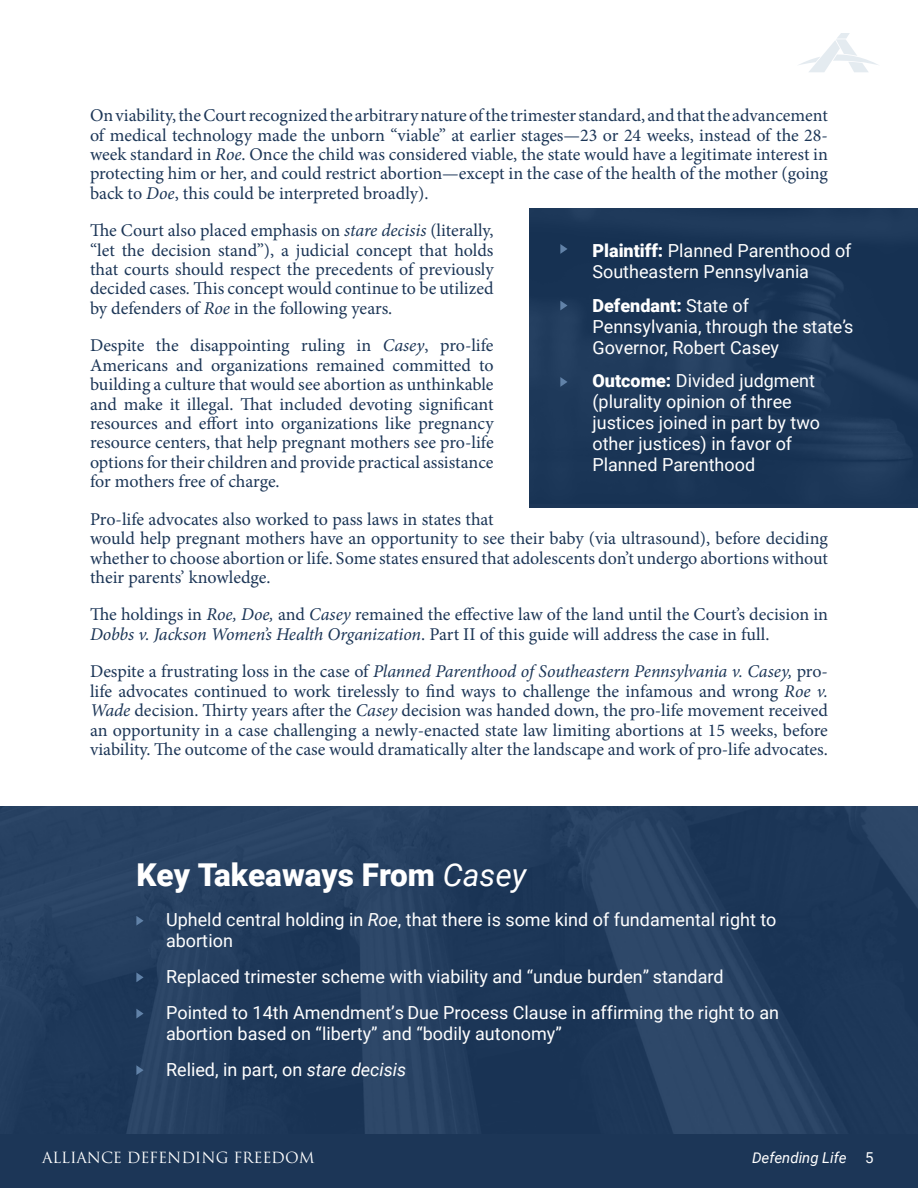
<style>
.page{position:relative;width:918px;height:1188px;background:#fff}
.page>*{position:absolute;margin:0;border:0;box-sizing:border-box;transform-origin:0 0}
.t1{font:900 31.5px "Roboto";color:#fff}
.Body_Text{font:18px/19.5px "Minion Pro";color:#1c3657;text-align:justify}
.t2{font:18px/21px "Roboto";color:#fff}
.t3{font:15px "Trajan Pro 3";letter-spacing:-.01em;color:#fff}
.t4{font:italic 15px "Roboto";color:#fff}
.s1{font-style:italic}
.s2{font-weight:900}
.s3{font-weight:400;font-style:italic}
.s4{font-style:normal}
</style>
<div class="page">
<div style="left:0;top:1134px;width:918px;height:54px;background:#1c3657"></div>
<svg style="left:799px;top:33px;width:79px;height:39px"></svg>
<hr style="left:530px;top:504px;width:388px;height:4px;background:#1c3657">
<div style="left:530px;top:209px;width:388px;height:295px;background:#1b3657"></div>
<svg style="left:560px;top:244px;width:8px;height:10px"></svg>
<svg style="left:560px;top:301px;width:8px;height:9px"></svg>
<svg style="left:560px;top:377px;width:8px;height:10px"></svg>
<img style="left:0;top:806px;width:918px;height:328px">
<svg style="left:136px;top:916px;width:8px;height:10px"></svg>
<svg style="left:136px;top:972px;width:8px;height:10px"></svg>
<svg style="left:136px;top:1009px;width:8px;height:9px"></svg>
<svg style="left:136px;top:1065px;width:8px;height:10px"></svg>
<p class="Body_Text" style="left:90px;top:106px;width:740px">On viability, the Court recognized the arbitrary nature of the trimester standard, and that the advancement of medical technology made the unborn “viable” at earlier stages—23 or 24 weeks, instead of the 28- week standard in <span class="s1">Roe</span>. Once the child was considered viable, the state would have a legitimate interest in protecting him or her, and could restrict abortion—except in the case of the health of the mother (going back to <span class="s1">Doe</span>, this could be interpreted broadly).</p>
<p class="Body_Text" style="left:90px;top:221px;width:405px">The Court also placed emphasis on <span class="s1">stare decisis</span> (literally, “let the decision stand”), a judicial concept that holds that courts should respect the precedents of previously decided cases<span class="s1">.</span> This concept would continue to be utilized by defenders of <span class="s1">Roe</span> in the following years.</p>
<p class="Body_Text" style="left:90px;top:336px;width:405px">Despite the disappointing ruling in <span class="s1">Casey</span>, pro-life Americans and organizations remained committed to building a culture that would see abortion as unthinkable and make it illegal. That included devoting significant resources and effort into organizations like pregnancy resource centers, that help pregnant mothers see pro-life options for their children and provide practical assistance for mothers free of charge.</p>
<p class="Body_Text" style="left:90px;top:509px;width:740px;text-align:left">Pro-life advocates also worked to pass laws in states that<br>would help pregnant mothers have an opportunity to see their baby (via ultrasound), before deciding whether to choose abortion or life. Some states ensured that adolescents don’t undergo abortions without their parents’ knowledge.</p>
<p class="Body_Text" style="left:90px;top:605px;width:740px">The holdings in <span class="s1">Roe, Doe,</span> and <span class="s1">Casey</span> remained the effective law of the land until the Court’s decision in<br><span class="s1">Dobbs v. Jackson Women’s Health Organization</span>. Part II of this guide will address the case in full.</p>
<p class="Body_Text" style="left:90px;top:662px;width:740px">Despite a frustrating loss in the case of <span class="s1">Planned Parenthood of Southeastern Pennsylvania v. Casey,</span> pro&shy;life advocates continued to work tirelessly to find ways to challenge the infamous and wrong <span class="s1">Roe v.<br>Wade</span> decision. Thirty years after the <span class="s1">Casey</span> decision was handed down, the pro-life movement received an opportunity in a case challenging a newly-enacted state law limiting abortions at 15 weeks, before viability. The outcome of the case would dramatically alter the landscape and work of pro-life advocates.</p>
<p class="t2" style="left:592px;top:240px;width:261px"><span class="s2">Plaintiff:</span> Planned Parenthood of<br>Southeastern Pennsylvania</p>
<p class="t2" style="left:592px;top:294px;width:263px"><span class="s2">Defendant:</span> State of<br>Pennsylvania, through the state’s<br>Governor, Robert Casey</p>
<p class="t2" style="left:592px;top:369px;width:229px"><span class="s2">Outcome:</span> Divided judgment (plurality opinion of three justices joined in part by two other justices) in favor of<br>Planned Parenthood</p>
<h1 class="t1" style="left:136px;top:853px;width:392px">Key Takeaways From <span class="s3">Casey</span></h1>
<p class="t2" style="left:166px;top:908px;width:612px">Upheld central holding in <span class="s1">Roe</span>, that there is some kind of fundamental right to abortion</p>
<p class="t2" style="left:166px;top:958px;width:615px;line-height:36px">Replaced trimester scheme with viability and “undue burden” standard<br>Pointed to 14th Amendment’s Due Process Clause in affirming the right to an</p>
<p class="t2" style="left:166px;top:1015px;width:397px;line-height:36px">abortion based on “liberty” and “bodily autonomy”<br>Relied, in part, on <span class="s1">stare decisis</span></p>
<p class="t3" style="left:42px;top:1147px;width:274px">ALLIANCE DEFENDING FREEDOM</p>
<p class="t4" style="left:752px;top:1147px;width:123px">Defending Life <span class="s4">5</span></p>
</div>
